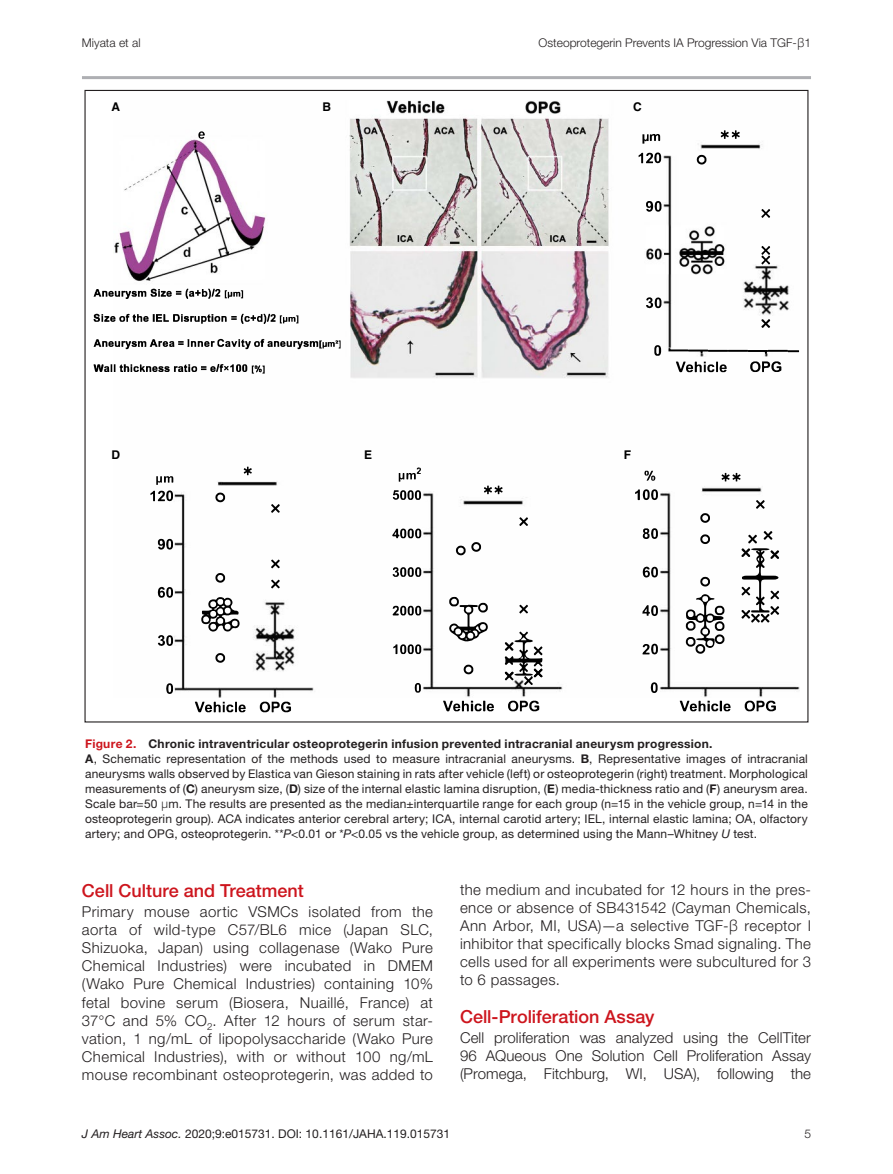
<style>
.page{position:relative;width:893px;height:1174px;background:#fff}
.page>*{position:absolute;margin:0;border:0;box-sizing:border-box;transform-origin:0 0}
.t1{font:500 18px "Helvetica Neue LT Std";color:#cd151d}
.t2{font:300 15px/18px "Helvetica Neue LT Std";letter-spacing:.025em;color:#231f20;text-align:justify}
.t3{font:12px/15px "Helvetica Neue LT Std";letter-spacing:.015em;color:#231f20}
.t4{font:300 12px "Helvetica Neue LT Std";color:#231f20}
.t5{font:700 12px "Helvetica";color:#000}
.s1{font-family:"Noto Sans"}
.s2{font-weight:700;color:#cd151d}
.s3{font-weight:700}
.s4{font-family:"Noto Sans";font-weight:300}
.s5{font-style:italic}
</style>
<div class="page">
<img style="left:114px;top:100px;width:685px;height:597px">
<svg style="left:198px;top:131px;width:7px;height:8px"></svg>
<svg style="left:642px;top:134px;width:18px;height:10px"></svg>
<svg style="left:639px;top:152px;width:22px;height:11px"></svg>
<svg style="left:646px;top:201px;width:15px;height:11px"></svg>
<svg style="left:721px;top:130px;width:19px;height:9px"></svg>
<svg style="left:697px;top:155px;width:9px;height:9px"></svg>
<svg style="left:761px;top:209px;width:9px;height:9px"></svg>
<svg style="left:761px;top:246px;width:9px;height:19px"></svg>
<svg style="left:94px;top:289px;width:149px;height:10px"></svg>
<svg style="left:646px;top:297px;width:15px;height:11px"></svg>
<svg style="left:94px;top:314px;width:204px;height:10px"></svg>
<svg style="left:94px;top:339px;width:247px;height:10px"></svg>
<svg style="left:94px;top:364px;width:171px;height:9px"></svg>
<svg style="left:244px;top:466px;width:8px;height:9px"></svg>
<svg style="left:150px;top:476px;width:23px;height:25px"></svg>
<svg style="left:215px;top:492px;width:10px;height:10px"></svg>
<svg style="left:271px;top:504px;width:9px;height:9px"></svg>
<svg style="left:158px;top:538px;width:15px;height:12px"></svg>
<svg style="left:271px;top:559px;width:9px;height:9px"></svg>
<svg style="left:215px;top:573px;width:10px;height:9px"></svg>
<svg style="left:271px;top:579px;width:9px;height:9px"></svg>
<svg style="left:158px;top:587px;width:15px;height:11px"></svg>
<svg style="left:201px;top:597px;width:39px;height:35px"></svg>
<svg style="left:158px;top:635px;width:15px;height:11px"></svg>
<svg style="left:215px;top:653px;width:10px;height:10px"></svg>
<svg style="left:166px;top:683px;width:7px;height:11px"></svg>
<svg style="left:195px;top:701px;width:51px;height:11px"></svg>
<svg style="left:260px;top:701px;width:31px;height:11px"></svg>
<svg style="left:399px;top:467px;width:22px;height:14px"></svg>
<svg style="left:393px;top:490px;width:28px;height:10px"></svg>
<svg style="left:484px;top:485px;width:19px;height:9px"></svg>
<svg style="left:392px;top:528px;width:29px;height:10px"></svg>
<svg style="left:456px;top:542px;width:25px;height:13px"></svg>
<svg style="left:393px;top:567px;width:28px;height:10px"></svg>
<svg style="left:393px;top:606px;width:28px;height:9px"></svg>
<svg style="left:449px;top:597px;width:39px;height:44px"></svg>
<svg style="left:393px;top:644px;width:28px;height:10px"></svg>
<svg style="left:464px;top:664px;width:9px;height:10px"></svg>
<svg style="left:415px;top:683px;width:6px;height:9px"></svg>
<svg style="left:443px;top:700px;width:51px;height:11px"></svg>
<svg style="left:519px;top:517px;width:9px;height:9px"></svg>
<svg style="left:519px;top:605px;width:9px;height:8px"></svg>
<svg style="left:505px;top:631px;width:38px;height:54px"></svg>
<svg style="left:508px;top:700px;width:31px;height:11px"></svg>
<svg style="left:761px;top:319px;width:9px;height:9px"></svg>
<svg style="left:644px;top:471px;width:11px;height:10px"></svg>
<svg style="left:635px;top:489px;width:23px;height:11px"></svg>
<svg style="left:642px;top:528px;width:16px;height:11px"></svg>
<svg style="left:643px;top:566px;width:15px;height:11px"></svg>
<svg style="left:642px;top:605px;width:16px;height:11px"></svg>
<svg style="left:642px;top:643px;width:16px;height:11px"></svg>
<svg style="left:651px;top:682px;width:7px;height:11px"></svg>
<svg style="left:654px;top:345px;width:145px;height:27px"></svg>
<svg style="left:721px;top:473px;width:20px;height:8px"></svg>
<svg style="left:756px;top:500px;width:9px;height:9px"></svg>
<svg style="left:700px;top:513px;width:10px;height:10px"></svg>
<svg style="left:700px;top:534px;width:10px;height:10px"></svg>
<svg style="left:700px;top:577px;width:10px;height:9px"></svg>
<svg style="left:741px;top:531px;width:38px;height:91px"></svg>
<svg style="left:685px;top:594px;width:39px;height:59px"></svg>
<svg style="left:680px;top:700px;width:50px;height:11px"></svg>
<svg style="left:745px;top:700px;width:31px;height:11px"></svg>
<hr style="left:82px;top:76px;width:729px;height:3px;background:#aeafb3">
<p class="t4" style="left:82px;top:35px;width:60px">Miyata et al</p>
<p class="t4" style="left:539px;top:35px;width:274px">Osteoprotegerin Prevents IA Progression Via TGF-<span class="s1">β</span>1</p>
<p class="t5" style="left:111px;top:99px;width:10px">A</p>
<p class="t5" style="left:323px;top:99px;width:10px">B</p>
<p class="t5" style="left:633px;top:99px;width:10px">C</p>
<p class="t5" style="left:111px;top:447px;width:10px">D</p>
<p class="t5" style="left:364px;top:447px;width:10px">E</p>
<p class="t5" style="left:624px;top:447px;width:9px">F</p>
<p class="t3" style="left:85px;top:736px;width:724px"><span class="s2">Figure 2.</span> <span class="s3">Chronic intraventricular osteoprotegerin infusion prevented intracranial aneurysm progression.<br>A</span>, Schematic representation of the methods used to measure intracranial aneurysms. <span class="s3">B</span>, Representative images of intracranial aneurysms walls observed by Elastica van Gieson staining in rats after vehicle (left) or osteoprotegerin (right) treatment. Morphological measurements of (<span class="s3">C</span>) aneurysm size, (<span class="s3">D</span>) size of the internal elastic lamina disruption, (<span class="s3">E</span>) media-thickness ratio and (<span class="s3">F</span>) aneurysm area.<br>Scale bar=50 <span class="s4">μ</span>m. The results are presented as the median±interquartile range for each group (n=15 in the vehicle group, n=14 in the osteoprotegerin group). ACA indicates anterior cerebral artery; ICA, internal carotid artery; IEL, internal elastic lamina; OA, olfactory artery; and OPG, osteoprotegerin. **<span class="s5">P</span>&lt;0.01 or *<span class="s5">P</span>&lt;0.05 vs the vehicle group, as determined using the Mann–Whitney <span class="s5">U</span> test.</p>
<h1 class="t1" style="left:82px;top:880px;width:223px">Cell Culture and Treatment</h1>
<p class="t2" style="left:82px;top:902px;width:353px">Primary mouse aortic VSMCs isolated from the aorta of wild-type C57/BL6 mice (Japan SLC, Shizuoka, Japan) using collagenase (Wako Pure Chemical Industries) were incubated in DMEM (Wako Pure Chemical Industries) containing 10% fetal bovine serum (Biosera, Nuaillé, France) at 37°C and 5% CO<sub>2</sub>. After 12 hours of serum star&shy;vation, 1 ng/mL of lipopolysaccharide (Wako Pure Chemical Industries), with or without 100 ng/mL mouse recombinant osteoprotegerin, was added to</p>
<p class="t2" style="left:460px;top:880px;width:353px">the medium and incubated for 12 hours in the pres&shy;ence or absence of SB431542 (Cayman Chemicals, Ann Arbor, MI, USA)—a selective TGF-<span class="s1">β</span> receptor I inhibitor that specifically blocks Smad signaling. The cells used for all experiments were subcultured for 3 to 6 passages.</p>
<h1 class="t1" style="left:460px;top:1005px;width:196px">Cell-Proliferation Assay</h1>
<p class="t2" style="left:460px;top:1028px;width:353px">Cell proliferation was analyzed using the CellTiter 96 AQueous One Solution Cell Proliferation Assay (Promega, Fitchburg, WI, USA), following the</p>
<p class="t3" style="left:82px;top:1126px;width:370px"><span class="s5">J Am Heart Assoc.</span> 2020;9:e015731. DOI: 10.1161/JAHA.119.015731</p>
<p class="t4" style="left:804px;top:1126px;width:8px">5</p>
</div>
